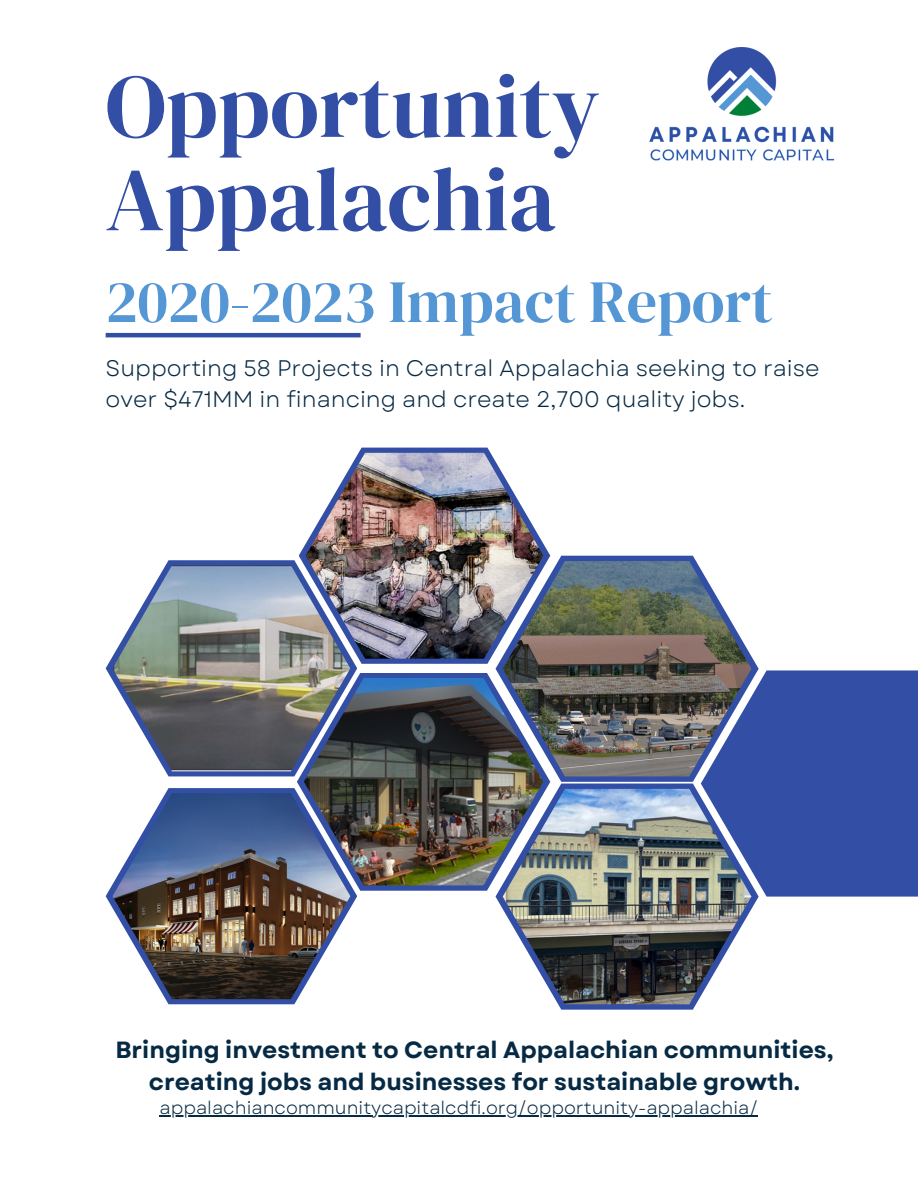
<style>
.page{position:relative;width:918px;height:1188px;background:#fff}
.page>*{position:absolute;margin:0;border:0;box-sizing:border-box;transform-origin:0 0}
.t1{font:90px/93.3px "DM Serif Display";color:#334ea5}
.t2{font:60px "DM Serif Display";color:#5597d4}
.t3{font:700 23.4px/32.7px "Garet";color:#072a44;text-align:center}
.t4{font:22.5px/31.5px "Garet";color:#072a44}
.t5{font:18px "Garet";color:#072a44}
</style>
<div class="page">
<svg style="left:496px;top:556px;width:263px;height:226px"></svg>
<svg style="left:297px;top:673px;width:253px;height:218px;fill:#334ea5"></svg>
<div style="left:701px;top:670px;width:217px;height:227px;background:#334ea5"></div>
<svg style="left:496px;top:784px;width:263px;height:226px"></svg>
<img style="left:304px;top:678px;width:239px;height:207px">
<img style="left:503px;top:561px;width:248px;height:215px">
<img style="left:503px;top:789px;width:248px;height:215px">
<hr style="left:106px;top:333px;width:255px;height:4px;background:#334ea5">
<svg style="left:299px;top:448px;width:251px;height:216px"></svg>
<img style="left:306px;top:453px;width:237px;height:206px">
<svg style="left:106px;top:560px;width:251px;height:216px"></svg>
<img style="left:113px;top:565px;width:237px;height:206px">
<svg style="left:106px;top:788px;width:251px;height:216px"></svg>
<img style="left:113px;top:793px;width:237px;height:206px">
<img style="left:649px;top:47px;width:186px;height:114px">
<hr style="left:160px;top:1115px;width:598px;height:2px;background:#072a44">
<h2 class="t1" style="left:106px;top:59px;width:496px">Opportunity<br>Appalachia</h2>
<p class="t2" style="left:106px;top:260px;width:668px">2020-2023 Impact Report</p>
<h3 class="t4" style="left:106px;top:352px;width:716px">Supporting 58 Projects in Central Appalachia seeking to raise over $471MM in financing and create 2,700 quality jobs.</h3>
<p class="t3" style="left:115px;top:1033px;width:720px">Bringing investment to Central Appalachian communities, creating jobs and businesses for sustainable growth.</p>
<p class="t5" style="left:160px;top:1095px;width:600px">appalachiancommunitycapitalcdfi.org/opportunity-appalachia/</p>
</div>
